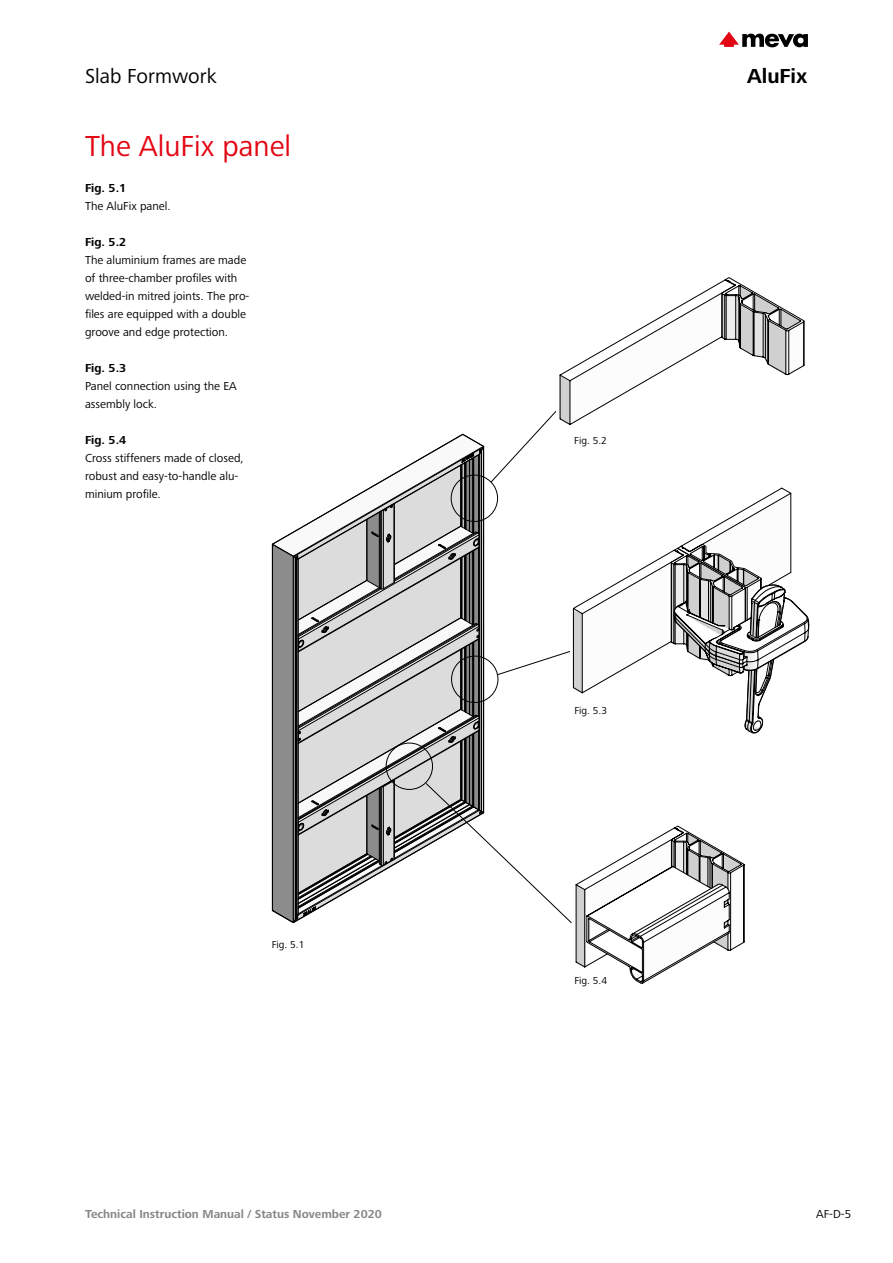
<style>
.page{position:relative;width:893px;height:1263px;background:#fff}
.page>*{position:absolute;margin:0;border:0;box-sizing:border-box;transform-origin:0 0}
.t1{font:30px "Frutiger Next LTW1 G";color:#e30613}
.t2{font:21px "Frutiger Next LTW1 G";color:#000}
.t3{font:700 21px "Frutiger Next LTW1 G";color:#000}
.t4{font:12px/18px "Frutiger Next LTW1 G";color:#000}
.t5{font:700 12px "Frutiger Next LTW1 G";color:#878787}
.t6{font:700 12px "Frutiger Next LTW1 G";letter-spacing:-.005em;color:#000}
.t7{font:10.5px "Frutiger Next LTW1 G";color:#000}
</style>
<div class="page">
<svg style="left:272px;top:277px;width:537px;height:706px"></svg>
<svg style="left:719px;top:32px;width:89px;height:15px"></svg>
<h2 class="t2" style="left:85px;top:64px;width:133px">Slab Formwork</h2>
<h1 class="t1" style="left:85px;top:129px;width:207px">The AluFix panel</h1>
<p class="t6" style="left:85px;top:181px;width:43px">Fig. 5.1</p>
<p class="t4" style="left:85px;top:197px;width:87px">The AluFix panel.</p>
<p class="t6" style="left:85px;top:235px;width:43px">Fig. 5.2</p>
<p class="t4" style="left:85px;top:251px;width:166px">The aluminium frames are made of three-chamber profiles with welded-in mitred joints. The pro&shy;files are equipped with a double groove and edge protection.</p>
<p class="t6" style="left:85px;top:361px;width:43px">Fig. 5.3</p>
<p class="t4" style="left:85px;top:377px;width:153px">Panel connection using the EA assembly lock.</p>
<p class="t6" style="left:85px;top:433px;width:43px">Fig. 5.4</p>
<p class="t4" style="left:85px;top:449px;width:160px">Cross stiffeners made of closed, robust and easy-to-handle alu&shy;minium profile.</p>
<p class="t7" style="left:272px;top:939px;width:34px">Fig. 5.1</p>
<h2 class="t3" style="left:747px;top:64px;width:62px">AluFix</h2>
<p class="t7" style="left:574px;top:435px;width:34px">Fig. 5.2</p>
<p class="t7" style="left:574px;top:705px;width:34px">Fig. 5.3</p>
<p class="t7" style="left:574px;top:975px;width:34px">Fig. 5.4</p>
<p class="t5" style="left:85px;top:1207px;width:298px">Technical Instruction Manual / Status November 2020</p>
<p class="t4" style="left:816px;top:1205px;width:37px">AF-D-5</p>
</div>
